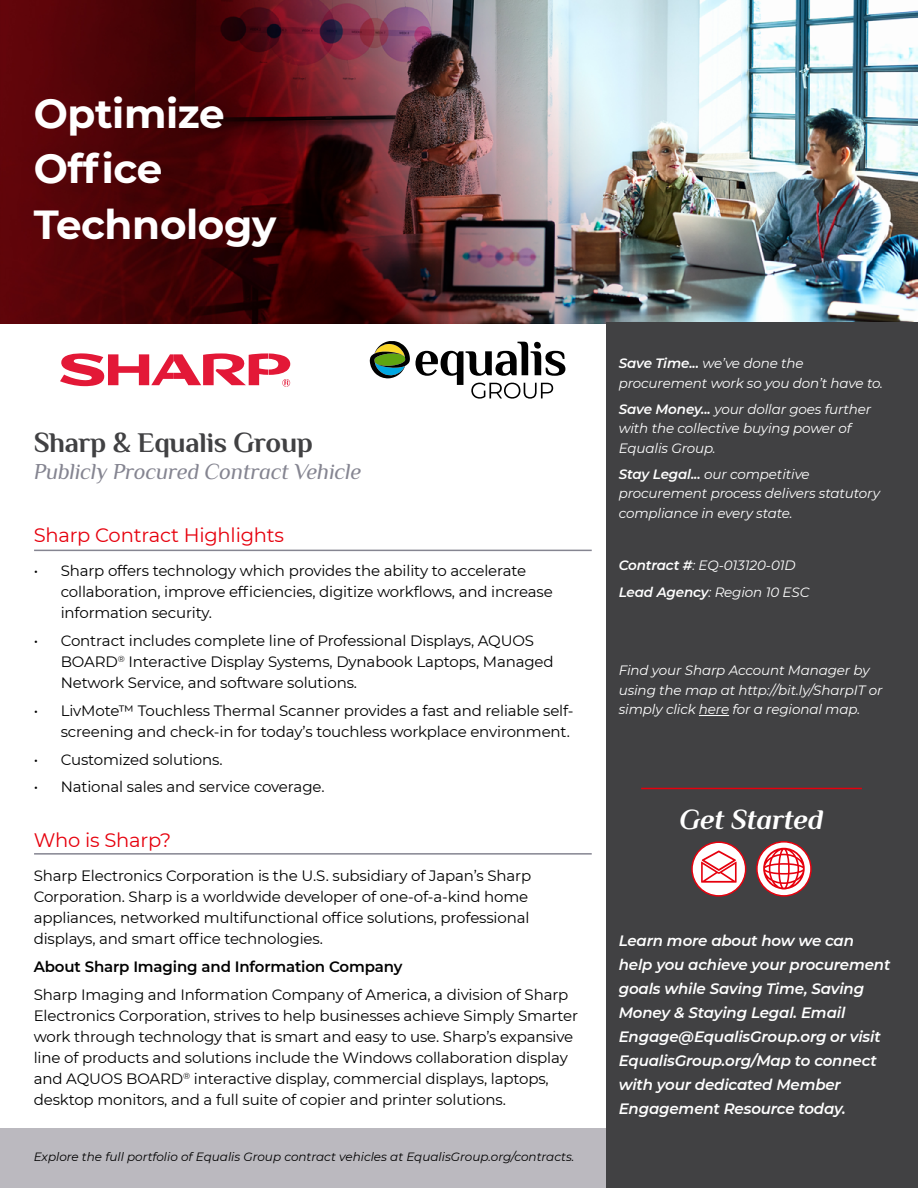
<style>
.page{position:relative;width:918px;height:1188px;background:#fff}
.page>*{position:absolute;margin:0;border:0;box-sizing:border-box;transform-origin:0 0}
.t1{font:700 40.5px/55.5px "Montserrat";letter-spacing:-.01em;color:#fff}
.t2{font:700 28.5px "Philosopher";letter-spacing:-.01em;color:#414143}
.t3{font:italic 700 28.5px "Philosopher";letter-spacing:-.01em;color:#fff}
.t4{font:italic 22.5px "Philosopher";letter-spacing:-.01em;color:#858591}
.t5{font:19.5px "Montserrat";letter-spacing:-.01em;color:#e6000d}
.t6{font:15px/21px "Montserrat";letter-spacing:-.01em;color:#000}
.t7{font:italic 600 15px/24px "Montserrat";letter-spacing:-.01em;color:#fff}
.t8{font:600 15px "Montserrat";letter-spacing:-.01em;color:#000}
.t9{font:italic 13.5px/19.5px "Montserrat";letter-spacing:-.01em;color:#fff}
.t10{font:italic 12px "Montserrat";color:#000}
.s1{font-weight:600}
</style>
<div class="page">
<img style="left:0;top:0;width:918px;height:324px">
<div style="left:0;top:1128px;width:605px;height:60px;background:#bbb9bf"></div>
<div style="left:606px;top:322px;width:312px;height:866px;background:#414143"></div>
<hr style="left:34px;top:550px;width:558px;height:1px;background:#858591">
<hr style="left:34px;top:853px;width:558px;height:2px;background:#858591">
<hr style="left:641px;top:788px;width:221px;height:1px;background:#e6000d">
<svg style="left:691px;top:841px;width:55px;height:56px"></svg>
<svg style="left:701px;top:850px;width:36px;height:33px"></svg>
<svg style="left:756px;top:841px;width:56px;height:56px"></svg>
<svg style="left:763px;top:848px;width:42px;height:42px;background:#f2959a"></svg>
<svg style="left:370px;top:341px;width:195px;height:58px"></svg>
<svg style="left:60px;top:353px;width:230px;height:34px"></svg>
<hr style="left:699px;top:715px;width:30px;height:1px;background:#fff">
<h1 class="t1" style="left:34px;top:84px;width:244px">Optimize<br>Office<br>Technology</h1>
<h2 class="t2" style="left:34px;top:424px;width:281px">Sharp &amp; Equalis Group</h2>
<h3 class="t4" style="left:34px;top:457px;width:329px">Publicly Procured Contract Vehicle</h3>
<h3 class="t5" style="left:34px;top:521px;width:252px">Sharp Contract Highlights</h3>
<p class="t6" style="left:61px;top:560px;width:494px;text-indent:-27px">• Sharp offers technology which provides the ability to accelerate collaboration, improve efficiencies, digitize workflows, and increase information security.</p>
<p class="t6" style="left:61px;top:630px;width:494px;text-indent:-27px">• Contract includes complete line of Professional Displays, AQUOS<br>BOARD<sup>®</sup> Interactive Display Systems, Dynabook Laptops, Managed<br>Network Service, and software solutions.</p>
<p class="t6" style="left:34px;top:699px;width:541px;text-align:right">• LivMote™ Touchless Thermal Scanner provides a fast and reliable self&shy;screening and check-in for today’s touchless workplace environment.</p>
<p class="t6" style="left:34px;top:748px;width:190px">• Customized solutions.</p>
<p class="t6" style="left:34px;top:776px;width:292px">• National sales and service coverage.</p>
<h3 class="t5" style="left:34px;top:826px;width:139px">Who is Sharp?</h3>
<p class="t6" style="left:34px;top:865px;width:499px">Sharp Electronics Corporation is the U.S. subsidiary of Japan’s Sharp Corporation. Sharp is a worldwide developer of one-of-a-kind home appliances, networked multifunctional office solutions, professional displays, and smart office technologies.</p>
<p class="t8" style="left:34px;top:956px;width:370px">About Sharp Imaging and Information Company</p>
<p class="t6" style="left:34px;top:983px;width:546px">Sharp Imaging and Information Company of America, a division of Sharp Electronics Corporation, strives to help businesses achieve Simply Smarter work through technology that is smart and easy to use. Sharp’s expansive line of products and solutions include the Windows collaboration display and AQUOS BOARD<sup>®</sup> interactive display, commercial displays, laptops, desktop monitors, and a full suite of copier and printer solutions.</p>
<p class="t10" style="left:34px;top:1149px;width:542px">Explore the full portfolio of Equalis Group contract vehicles at EqualisGroup.org/contracts.</p>
<p class="t9" style="left:619px;top:353px;width:266px"><span class="s1">Save Time...</span> we’ve done the procurement work so you don’t have to.</p>
<p class="t9" style="left:619px;top:399px;width:254px"><span class="s1">Save Money...</span> your dollar goes further with the collective buying power of<br>Equalis Group.</p>
<p class="t9" style="left:619px;top:464px;width:263px"><span class="s1">Stay Legal...</span> our competitive procurement process delivers statutory compliance in every state.</p>
<p class="t9" style="left:619px;top:552px;width:192px;line-height:26.2px"><span class="s1">Contract #</span>: EQ-013120-01D<br><span class="s1">Lead Agency</span>: Region 10 ESC</p>
<p class="t9" style="left:619px;top:660px;width:265px">Find your Sharp Account Manager by using the map at http://bit.ly/SharpIT or simply click here for a regional map.</p>
<h2 class="t3" style="left:680px;top:800px;width:145px">Get Started</h2>
<p class="t7" style="left:619px;top:928px;width:273px">Learn more about how we can help you achieve your procurement goals while Saving Time, Saving<br>Money &amp; Staying Legal. Email<br>Engage@EqualisGroup.org or visit<br>EqualisGroup.org/Map to connect with your dedicated Member<br>Engagement Resource today.</p>
</div>
